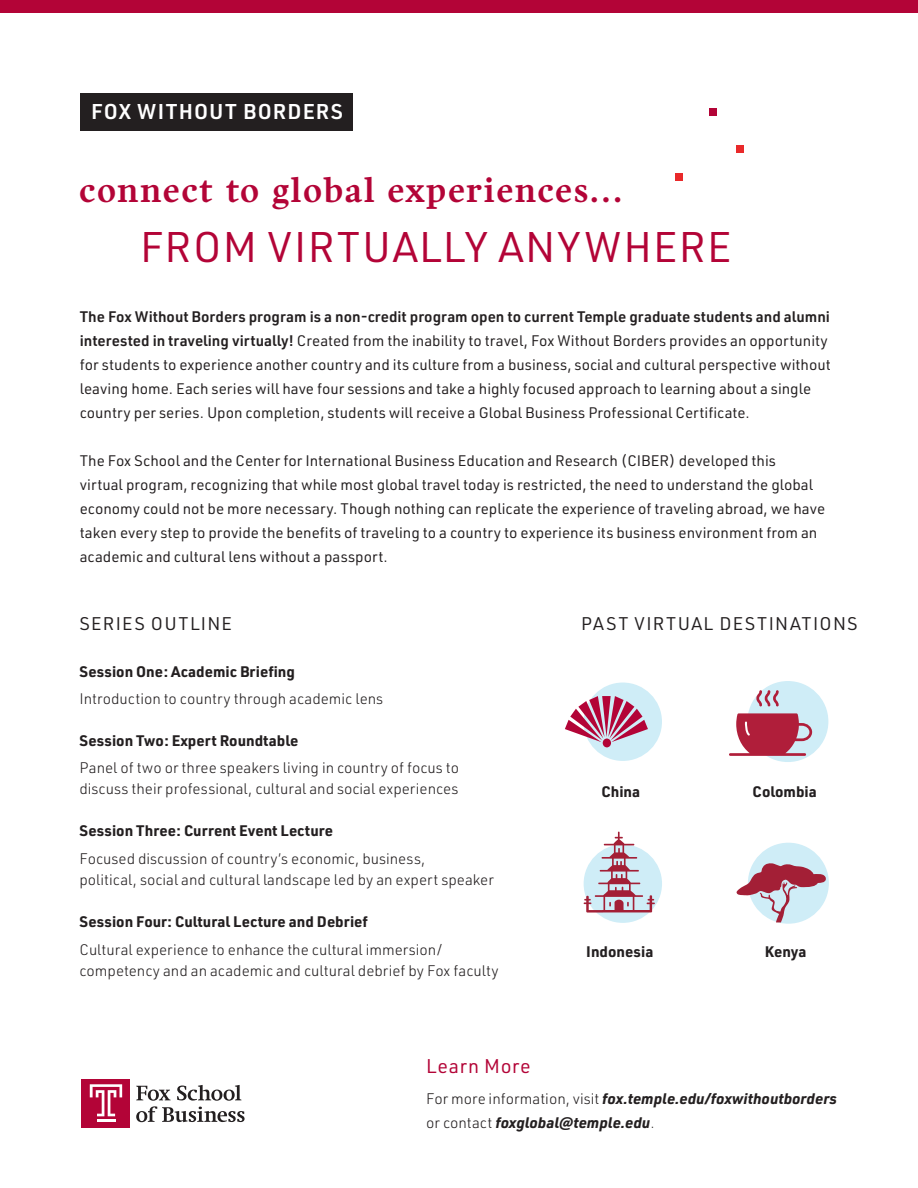
<style>
.page{position:relative;width:918px;height:1188px;background:#fff}
.page>*{position:absolute;margin:0;border:0;box-sizing:border-box;transform-origin:0 0}
.t1{font:42px "URWDIN";letter-spacing:.03em;color:#b30437}
.t2{font:700 34.5px "Harfang";letter-spacing:.05em;color:#b30437}
.t3{font:600 21px "URWDIN";letter-spacing:.06em;color:#fff}
.t4{font:19.5px "URWDIN";letter-spacing:.035em;color:#b30437}
.t5{font:18px "URWDIN";letter-spacing:.07em;color:#231f20}
.t6{font:15px/24px "URWDIN";color:#231f20}
.t7{font:300 15px/21px "URWDIN";color:#231f20}
.t8{font:700 15px "URWDIN";color:#231f20}
.t9{font:italic 700 15px/24px "URWDIN";color:#231f20}
.s1{font-weight:600}
.s2{font-weight:300;font-style:normal}
</style>
<div class="page">
<div style="left:747px;top:681px;width:81px;height:81px;background:#cfedf7;border-radius:50%"></div>
<svg style="left:756px;top:690px;width:23px;height:16px"></svg>
<svg style="left:729px;top:713px;width:83px;height:43px"></svg>
<div style="left:584px;top:683px;width:78px;height:78px;background:#cfedf7;border-radius:50%"></div>
<div style="left:603px;top:739px;width:8px;height:8px;background:#b30437;border-radius:50%"></div>
<svg style="left:565px;top:696px;width:83px;height:46px"></svg>
<div style="left:81px;top:93px;width:272px;height:37px;background:#231f20"></div>
<div style="left:710px;top:108px;width:7px;height:7px;background:#b30437"></div>
<div style="left:737px;top:146px;width:7px;height:7px;background:#e9292a"></div>
<div style="left:675px;top:174px;width:7px;height:7px;background:#e9292a"></div>
<div style="left:0;top:0;width:918px;height:13px;background:#b30437"></div>
<div style="left:584px;top:844px;width:78px;height:79px;background:#cfedf7;border-radius:50%"></div>
<svg style="left:583px;top:831px;width:72px;height:82px"></svg>
<div style="left:748px;top:843px;width:81px;height:81px;background:#cfedf7;border-radius:50%"></div>
<svg style="left:736px;top:863px;width:91px;height:59px"></svg>
<div style="left:82px;top:1079px;width:48px;height:48px;background:#b30437"></div>
<svg style="left:90px;top:1084px;width:32px;height:32px"></svg>
<hr style="left:97px;top:1119px;width:18px;height:3px;background:#fff">
<svg style="left:136px;top:1085px;width:109px;height:37px"></svg>
<h3 class="t3" style="left:91px;top:97px;width:253px">FOX WITHOUT BORDERS</h3>
<h2 class="t2" style="left:80px;top:169px;width:545px">connect to global experiences...</h2>
<h1 class="t1" style="left:140px;top:219px;width:593px">FROM VIRTUALLY ANYWHERE</h1>
<p class="t6" style="left:80px;top:304px;width:753px"><span class="s1">The Fox Without Borders program is a non-credit program open to current Temple graduate students and alumni interested in traveling virtually!</span> Created from the inability to travel, Fox Without Borders provides an opportunity for students to experience another country and its culture from a business, social and cultural perspective without leaving home. Each series will have four sessions and take a highly focused approach to learning about a single country per series. Upon completion, students will receive a Global Business Professional Certificate.</p>
<p class="t6" style="left:80px;top:448px;width:747px">The Fox School and the Center for International Business Education and Research (CIBER) developed this<br>virtual program, recognizing that while most global travel today is restricted, the need to understand the global economy could not be more necessary. Though nothing can replicate the experience of traveling abroad, we have taken every step to provide the benefits of traveling to a country to experience its business environment from an academic and cultural lens without a passport.</p>
<p class="t5" style="left:80px;top:611px;width:154px">SERIES OUTLINE</p>
<p class="t5" style="left:581px;top:612px;width:278px">PAST VIRTUAL DESTINATIONS</p>
<p class="t8" style="left:80px;top:661px;width:217px">Session One: Academic Briefing</p>
<p class="t7" style="left:80px;top:688px;width:305px">Introduction to country through academic lens</p>
<p class="t8" style="left:80px;top:730px;width:220px">Session Two: Expert Roundtable</p>
<p class="t7" style="left:80px;top:757px;width:381px">Panel of two or three speakers living in country of focus to discuss their professional, cultural and social experiences</p>
<p class="t8" style="left:80px;top:821px;width:255px">Session Three: Current Event Lecture</p>
<p class="t7" style="left:80px;top:848px;width:416px">Focused discussion of country’s economic, business,<br>political, social and cultural landscape led by an expert speaker</p>
<p class="t8" style="left:80px;top:911px;width:290px">Session Four: Cultural Lecture and Debrief</p>
<p class="t7" style="left:80px;top:939px;width:421px">Cultural experience to enhance the cultural immersion/ competency and an academic and cultural debrief by Fox faculty</p>
<p class="t8" style="left:602px;top:781px;width:40px">China</p>
<p class="t8" style="left:753px;top:781px;width:66px">Colombia</p>
<p class="t8" style="left:586px;top:941px;width:69px">Indonesia</p>
<p class="t8" style="left:765px;top:941px;width:43px">Kenya</p>
<h3 class="t4" style="left:426px;top:1053px;width:106px">Learn More</h3>
<p class="t9" style="left:426px;top:1086px;width:412px"><span class="s2">For more information, visit</span> fox.temple.edu/foxwithoutborders <span class="s2">or contact</span> foxglobal@temple.edu<span class="s2">.</span></p>
</div>
